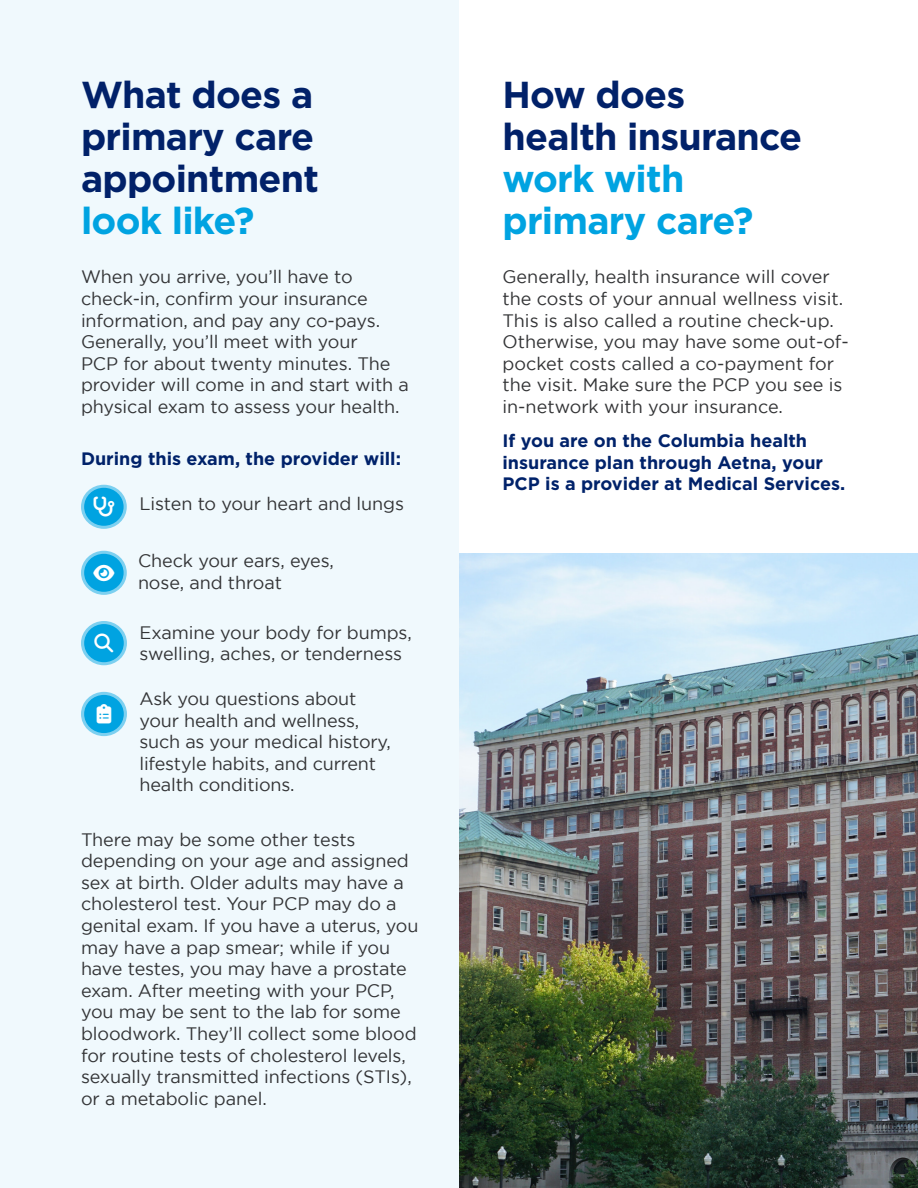
<style>
.page{position:relative;width:918px;height:1188px;background:#fff}
.page>*{position:absolute;margin:0;border:0;box-sizing:border-box;transform-origin:0 0}
.t1{font:700 37.5px/42px "Gotham";letter-spacing:-.02em;color:#012169}
.t2{font:18.75px "Font Awesome 6 Free Solid";color:#fff}
.t3{font:18px/21.6px "Gotham";letter-spacing:-.005em;color:#333436}
.t4{font:700 18px/21.6px "Gotham";color:#00226a}
.s1{color:#00a3e1}
</style>
<div class="page">
<div style="left:0;top:0;width:459px;height:1188px;background:#f0f9fd"></div>
<svg style="left:81px;top:485px;width:46px;height:44px"></svg>
<div style="left:84px;top:488px;width:40px;height:38px;background:#00a3e1;border-radius:50%"></div>
<svg style="left:81px;top:551px;width:46px;height:44px"></svg>
<div style="left:84px;top:554px;width:40px;height:38px;background:#00a3e1;border-radius:50%"></div>
<svg style="left:81px;top:621px;width:46px;height:44px"></svg>
<div style="left:84px;top:624px;width:40px;height:38px;background:#00a3e1;border-radius:50%"></div>
<div style="left:81px;top:692px;width:46px;height:44px;background:#7dd0f0;border-radius:50%"></div>
<div style="left:84px;top:695px;width:40px;height:38px;background:#00a3e1;border-radius:50%"></div>
<img style="left:459px;top:554px;width:459px;height:634px">
<p class="t1" style="left:81px;top:73px;width:240px">What does a primary care appointment <span class="s1">look like?</span></p>
<p class="t1" style="left:502px;top:73px;width:301px">How does health insurance <span class="s1">work with primary care?</span></p>
<p class="t3" style="left:81px;top:266px;width:330px">When you arrive, you’ll have to check-in, confirm your insurance information, and pay any co-pays.<br>Generally, you’ll meet with your<br>PCP for about twenty minutes. The provider will come in and start with a physical exam to assess your health.</p>
<p class="t4" style="left:81px;top:448px;width:322px">During this exam, the provider will:</p>
<p class="t3" style="left:502px;top:266px;width:348px">Generally, health insurance will cover the costs of your annual wellness visit.<br>This is also called a routine check-up.<br>Otherwise, you may have some out-of&shy;pocket costs called a co-payment for the visit. Make sure the PCP you see is in-network with your insurance.</p>
<p class="t4" style="left:502px;top:430px;width:344px">If you are on the Columbia health insurance plan through Aetna, your<br>PCP is a provider at Medical Services.</p>
<p class="t2" style="left:93px;top:563px;width:23px">■</p>
<p class="t3" style="left:140px;top:492px;width:266px">Listen to your heart and lungs</p>
<p class="t3" style="left:138px;top:550px;width:198px">Check your ears, eyes,</p>
<p class="t3" style="left:138px;top:571px;width:145px">nose, and throat</p>
<p class="t3" style="left:140px;top:621px;width:274px">Examine your body for bumps, swelling, aches, or tenderness</p>
<p class="t3" style="left:140px;top:688px;width:253px">Ask you questions about your health and wellness, such as your medical history, lifestyle habits, and current health conditions.</p>
<p class="t3" style="left:81px;top:828px;width:339px">There may be some other tests depending on your age and assigned sex at birth. Older adults may have a cholesterol test. Your PCP may do a genital exam. If you have a uterus, you may have a pap smear; while if you have testes, you may have a prostate exam. After meeting with your PCP, you may be sent to the lab for some bloodwork. They’ll collect some blood for routine tests of cholesterol levels, sexually transmitted infections (STIs), or a metabolic panel.</p>
</div>
